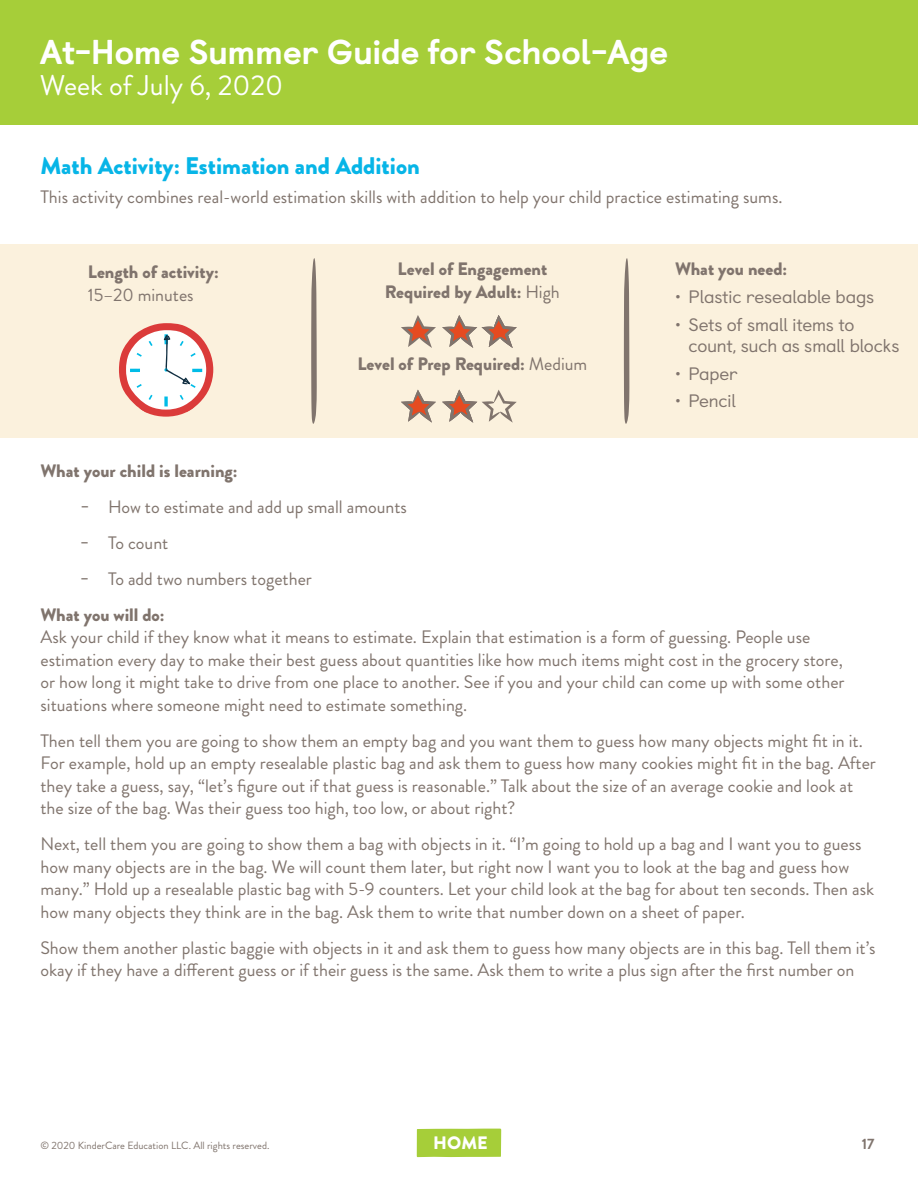
<style>
.page{position:relative;width:918px;height:1188px;background:#fff}
.page>*{position:absolute;margin:0;border:0;box-sizing:border-box;transform-origin:0 0}
.t1{font:800 34.5px "Castledown";letter-spacing:-.015em;color:#fff}
.t2{font:28.5px "Brandon Grotesque";color:#fff}
.t3{font:900 24px "Brandon Grotesque";color:#07b5e7}
.t4{font:18px/22.5px "Brandon Grotesque";color:#80746d}
.t5{font:900 18px/22.5px "Brandon Grotesque";color:#80746d;text-align:center}
.t6{font:18px/21px "Castledown";letter-spacing:-.015em;color:#80746d}
.t7{font:900 18px "Brandon Grotesque";color:#fff}
.t8{font:700 15px "Brandon Grotesque";color:#80746d}
.t9{font:10.5px "Brandon Grotesque";color:#80746d}
.s1{font-weight:400}
.s2{font-family:"Castledown"}
.s3{font-weight:900}
</style>
<div class="page">
<div style="left:417px;top:1129px;width:84px;height:28px;background:#a6ce39"></div>
<div style="left:0;top:0;width:918px;height:125px;background:#a6ce39"></div>
<div style="left:1px;top:244px;width:917px;height:194px;background:#fbf1dd"></div>
<svg style="left:311px;top:258px;width:6px;height:166px"></svg>
<svg style="left:624px;top:258px;width:5px;height:166px"></svg>
<svg style="left:401px;top:315px;width:35px;height:33px"></svg>
<svg style="left:401px;top:390px;width:35px;height:33px"></svg>
<svg style="left:442px;top:315px;width:75px;height:33px"></svg>
<svg style="left:442px;top:390px;width:75px;height:33px"></svg>
<svg style="left:119px;top:323px;width:94px;height:94px"></svg>
<h1 class="t1" style="left:40px;top:24px;width:630px">At-Home Summer Guide for School-Age</h1>
<h2 class="t2" style="left:40px;top:66px;width:245px">Week of July 6, 2020</h2>
<h3 class="t3" style="left:40px;top:148px;width:381px">Math Activity: Estimation and Addition</h3>
<p class="t4" style="left:40px;top:186px;width:743px">This activity combines real-world estimation skills with addition to help your child practice estimating sums.</p>
<p class="t5" style="left:88px;top:261px;width:132px">Length of activity:</p>
<p class="t4" style="left:88px;top:283px;width:107px">15–20 minutes</p>
<p class="t5" style="left:385px;top:258px;width:177px">Level of Engagement<br>Required by Adult: <span class="s1">High</span></p>
<p class="t5" style="left:357px;top:353px;width:231px">Level of Prep Required: <span class="s1">Medium</span></p>
<p class="t5" style="left:675px;top:258px;width:114px">What you need:</p>
<p class="t6" style="left:675px;top:285px;width:201px">• Plastic resealable bags</p>
<p class="t6" style="left:688px;top:312px;width:213px;text-indent:-14px">• Sets of small items to count, such as small blocks</p>
<p class="t6" style="left:675px;top:361px;width:64px">• Paper</p>
<p class="t6" style="left:675px;top:389px;width:63px">• Pencil</p>
<p class="t5" style="left:40px;top:460px;width:199px">What your child is learning:</p>
<p class="t4" style="left:81px;top:496px;width:327px"><span class="s2">-</span> How to estimate and add up small amounts</p>
<p class="t4" style="left:81px;top:532px;width:89px"><span class="s2">-</span> To count</p>
<p class="t4" style="left:40px;top:561px;width:273px;line-height:36px;text-indent:40px"><span class="s2">-</span> To add two numbers together<br><span class="s3">What you will do:</span></p>
<p class="t4" style="left:40px;top:626px;width:806px">Ask your child if they know what it means to estimate. Explain that estimation is a form of guessing. People use estimation every day to make their best guess about quantities like how much items might cost in the grocery store, or how long it might take to drive from one place to another. See if you and your child can come up with some other situations where someone might need to estimate something.</p>
<p class="t4" style="left:40px;top:730px;width:837px">Then tell them you are going to show them an empty bag and you want them to guess how many objects might fit in it.<br>For example, hold up an empty resealable plastic bag and ask them to guess how many cookies might fit in the bag. After they take a guess, say, “let’s figure out if that guess is reasonable.” Talk about the size of an average cookie and look at the size of the bag. Was their guess too high, too low, or about right?</p>
<p class="t4" style="left:40px;top:833px;width:835px">Next, tell them you are going to show them a bag with objects in it. “I’m going to hold up a bag and I want you to guess how many objects are in the bag. We will count them later, but right now I want you to look at the bag and guess how many.” Hold up a resealable plastic bag with 5-9 counters. Let your child look at the bag for about ten seconds. Then ask how many objects they think are in the bag. Ask them to write that number down on a sheet of paper.</p>
<p class="t4" style="left:40px;top:937px;width:837px">Show them another plastic baggie with objects in it and ask them to guess how many objects are in this bag. Tell them it’s okay if they have a different guess or if their guess is the same. Ask them to write a plus sign after the first number on</p>
<p class="t9" style="left:40px;top:1138px;width:230px">© 2020 KinderCare Education LLC. All rights reserved.</p>
<p class="t7" style="left:433px;top:1130px;width:56px">HOME</p>
<p class="t8" style="left:862px;top:1134px;width:14px">17</p>
</div>
